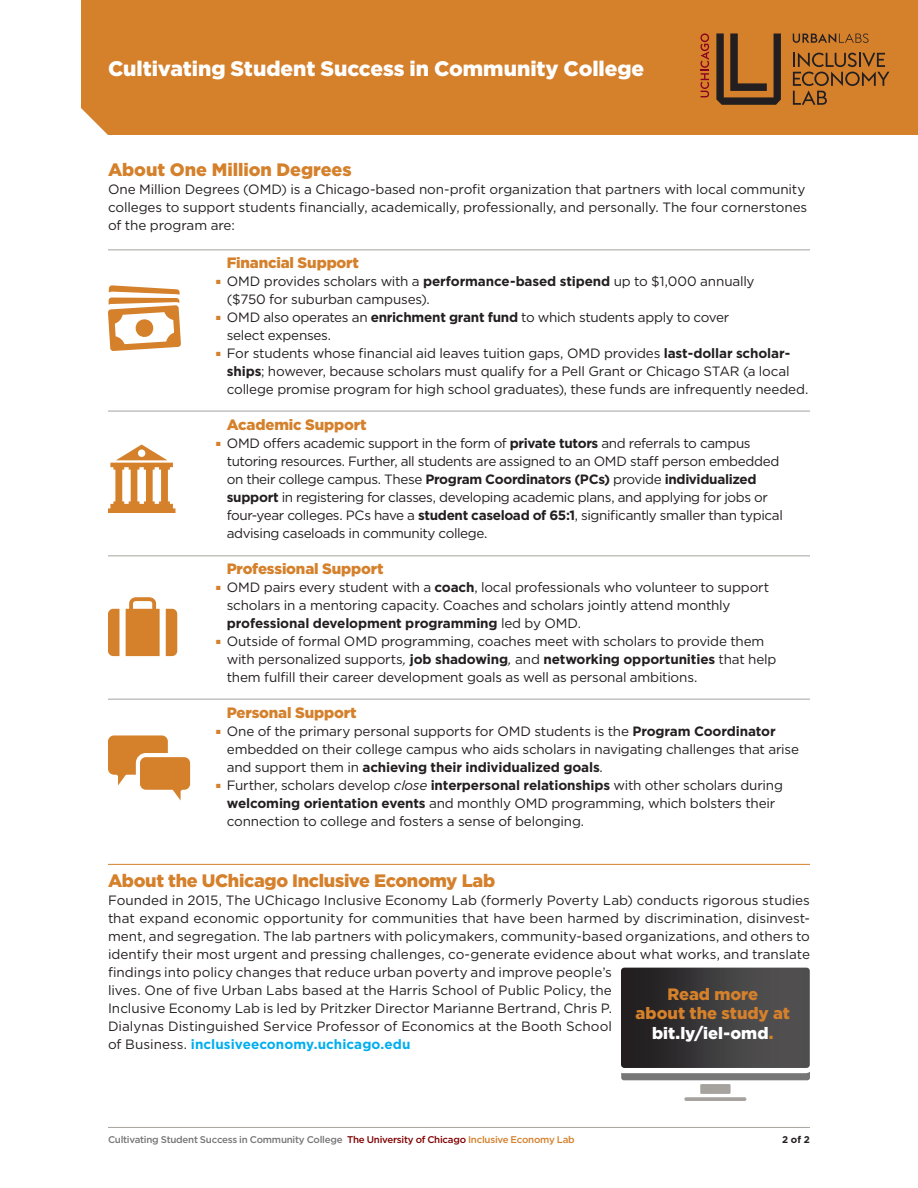
<style>
.page{position:relative;width:918px;height:1188px;background:#fff}
.page>*{position:absolute;margin:0;border:0;box-sizing:border-box;transform-origin:0 0}
.t1{font:900 21px "Gotham";letter-spacing:-.005em;color:#fff}
.t2{font:900 18px "Gotham";letter-spacing:-.015em;color:#d5802b}
.t3{font:900 16.5px "Gotham";color:#d5802b}
.t4{font:900 16.5px "Gotham";color:#fff}
.t5{font:900 15px "Gotham";letter-spacing:-.01em;color:#d5802b}
.t6{font:13.5px/18px "Gotham";letter-spacing:-.01em;color:#231f20}
.t7{font:13.5px/18px "Gotham";letter-spacing:-.03em;color:#231f20}
.t8{font:500 9.75px "Gotham";letter-spacing:-.025em;color:#767676}
.t9{font:700 9.75px "Gotham";color:#231f20}
.s1{font-weight:700}
.s2{font-style:italic}
.s3{font-weight:700;color:#00aeef}
.s4{color:#d5802b}
.s5{color:#800000}
</style>
<div class="page">
<hr style="left:108px;top:1127px;width:702px;height:1px;background:#a6a39f">
<div style="left:81px;top:0;width:837px;height:135px;background:#d5802b"></div>
<hr style="left:108px;top:864px;width:702px;height:1px;background:#d5802b">
<svg style="left:108px;top:285px;width:73px;height:66px"></svg>
<svg style="left:108px;top:445px;width:67px;height:68px"></svg>
<svg style="left:126px;top:597px;width:34px;height:59px;background:#da9147"></svg>
<svg style="left:108px;top:609px;width:11px;height:47px"></svg>
<svg style="left:166px;top:609px;width:11px;height:47px"></svg>
<svg style="left:108px;top:735px;width:82px;height:66px"></svg>
<svg style="left:793px;top:33px;width:76px;height:10px"></svg>
<svg style="left:716px;top:33px;width:65px;height:72px;background:#875526"></svg>
<svg style="left:700px;top:33px;width:9px;height:64px"></svg>
<svg style="left:793px;top:53px;width:97px;height:52px;background:#b06c28"></svg>
<hr style="left:108px;top:249px;width:702px;height:1px;background:#a6a39f">
<hr style="left:108px;top:411px;width:702px;height:1px;background:#a6a39f">
<hr style="left:108px;top:555px;width:702px;height:1px;background:#a6a39f">
<hr style="left:108px;top:699px;width:702px;height:1px;background:#a6a39f">
<svg style="left:684px;top:1097px;width:62px;height:4px"></svg>
<div style="left:700px;top:1084px;width:31px;height:10px;background:#a6a39f"></div>
<svg style="left:621px;top:968px;width:189px;height:112px;background:#484748"></svg>
<p class="t1" style="left:108px;top:54px;width:538px">Cultivating Student Success in Community College</p>
<p class="t2" style="left:108px;top:158px;width:245px">About One Million Degrees</p>
<p class="t6" style="left:108px;top:180px;width:701px">One Million Degrees (OMD) is a Chicago-based non-profit organization that partners with local community colleges to support students financially, academically, professionally, and personally. The four cornerstones of the program are:</p>
<p class="t5" style="left:227px;top:253px;width:134px">Financial Support</p>
<p class="t6" style="left:227px;top:272px;width:529px;text-indent:-11px"><sup>■</sup> OMD provides scholars with a <span class="s1">performance-based stipend</span> up to $1,000 annually ($750 for suburban campuses).</p>
<p class="t6" style="left:227px;top:308px;width:504px;text-indent:-11px"><sup>■</sup> OMD also operates an <span class="s1">enrichment grant fund</span> to which students apply to cover select expenses.</p>
<p class="t6" style="left:227px;top:344px;width:583px;text-indent:-11px"><sup>■</sup> For students whose financial aid leaves tuition gaps, OMD provides <span class="s1">last-dollar scholar&shy;ships</span>; however, because scholars must qualify for a Pell Grant or Chicago STAR (a local college promise program for high school graduates), these funds are infrequently needed.</p>
<p class="t5" style="left:227px;top:415px;width:141px">Academic Support</p>
<p class="t7" style="left:227px;top:434px;width:558px;text-indent:-11px"><sup>■</sup> OMD offers academic support in the form of <span class="s1">private tutors</span> and referrals to campus tutoring resources. Further, all students are assigned to an OMD staff person embedded on their college campus. These <span class="s1">Program Coordinators (PCs)</span> provide <span class="s1">individualized support</span> in registering for classes, developing academic plans, and applying for jobs or four-year colleges. PCs have a <span class="s1">student caseload of 65:1</span>, significantly smaller than typical advising caseloads in community college.</p>
<p class="t5" style="left:227px;top:559px;width:158px">Professional Support</p>
<p class="t6" style="left:227px;top:578px;width:544px;text-indent:-11px"><sup>■</sup> OMD pairs every student with a <span class="s1">coach</span>, local professionals who volunteer to support scholars in a mentoring capacity. Coaches and scholars jointly attend monthly <span class="s1">professional development programming</span> led by OMD.</p>
<p class="t6" style="left:227px;top:632px;width:551px;text-indent:-11px"><sup>■</sup> Outside of formal OMD programming, coaches meet with scholars to provide them with personalized supports<span class="s2">,</span> <span class="s1">job shadowing</span><span class="s2">,</span> and <span class="s1">networking opportunities</span> that help them fulfill their career development goals as well as personal ambitions.</p>
<p class="t5" style="left:227px;top:703px;width:131px">Personal Support</p>
<p class="t6" style="left:227px;top:722px;width:574px;text-indent:-11px"><sup>■</sup> One of the primary personal supports for OMD students is the <span class="s1">Program Coordinator </span>embedded on their college campus who aids scholars in navigating challenges that arise and support them in <span class="s1">achieving their individualized goals</span>.</p>
<p class="t6" style="left:227px;top:776px;width:558px;text-indent:-11px"><sup>■</sup> Further, scholars develop <span class="s2">close</span> <span class="s1">interpersonal relationships</span> with other scholars during <span class="s1">welcoming orientation events</span> and monthly OMD programming, which bolsters their connection to college and fosters a sense of belonging.</p>
<p class="t2" style="left:108px;top:868px;width:389px">About the UChicago Inclusive Economy Lab</p>
<p class="t6" style="left:108px;top:891px;width:704px">Founded in 2015, The UChicago Inclusive Economy Lab (formerly Poverty Lab) conducts rigorous studies that expand economic opportunity for communities that have been harmed by discrimination, disinvest&shy;ment, and segregation. The lab partners with policymakers, community-based organizations, and others to identify their most urgent and pressing challenges, co-generate evidence about what works, and translate findings into policy changes that reduce urban poverty and improve people’s<br>lives. One of five Urban Labs based at the Harris School of Public Policy, the<br>Inclusive Economy Lab is led by Pritzker Director Marianne Bertrand, Chris P.<br>Dialynas Distinguished Service Professor of Economics at the Booth School<br>of Business. <span class="s3">inclusiveeconomy.uchicago.edu</span></p>
<p class="t3" style="left:667px;top:983px;width:92px">Read more</p>
<p class="t3" style="left:636px;top:1002px;width:156px">about the study at</p>
<p class="t4" style="left:652px;top:1022px;width:123px">bit.ly/iel-omd<span class="s4">.</span></p>
<p class="t8" style="left:108px;top:1133px;width:468px">Cultivating Student Success in Community College <span class="s5">The University of Chicago</span> <span class="s4">Inclusive Economy Lab</span></p>
<p class="t9" style="left:782px;top:1133px;width:29px">2 of 2</p>
</div>
